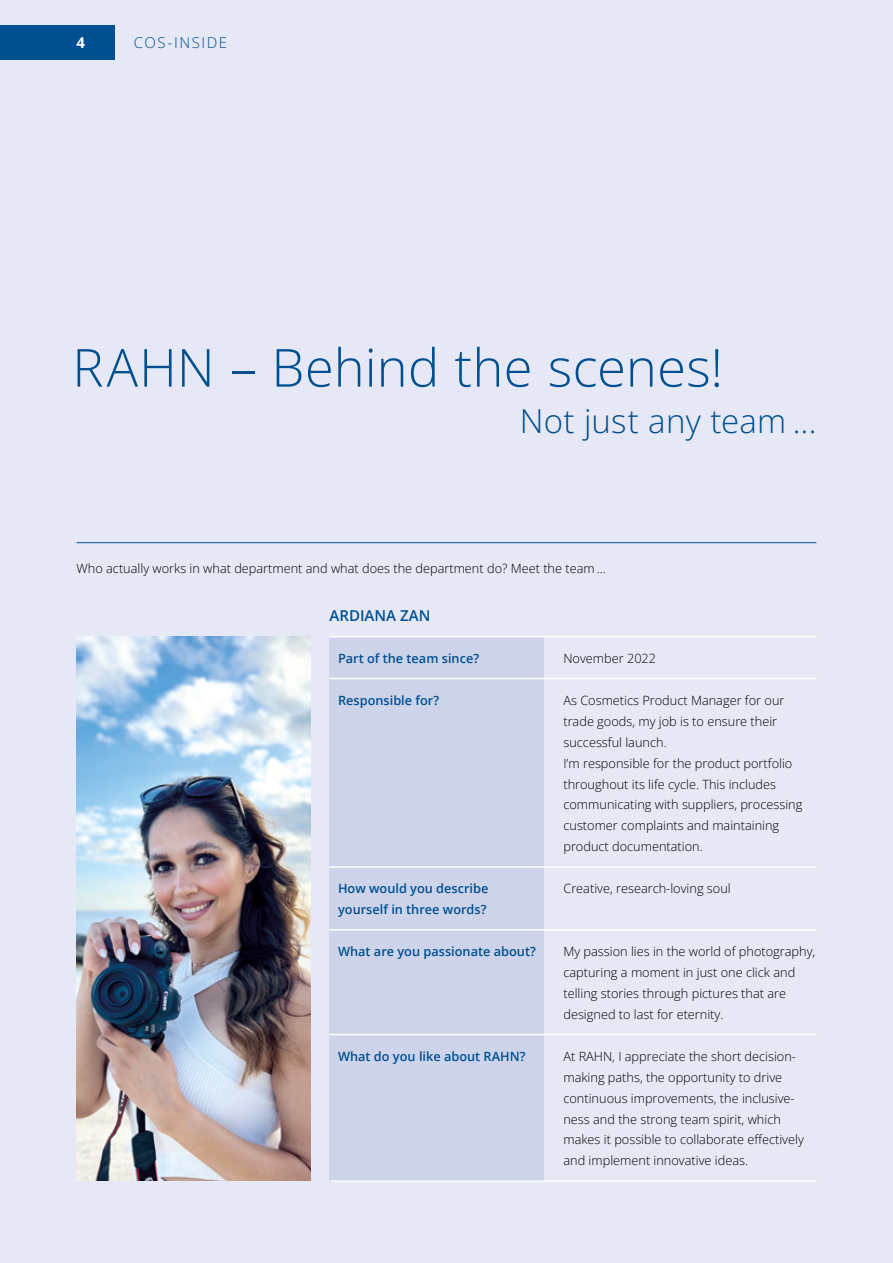
<style>
.page{position:relative;width:893px;height:1263px;background:#e6e9f5}
.page>*{position:absolute;margin:0;border:0;box-sizing:border-box;transform-origin:0 0}
.t1{font:52.5px "Open Sans";letter-spacing:.005em;color:#004f91}
.t2{font:33px "Open Sans";letter-spacing:.005em;color:#004f91}
.t3{font:15px "Open Sans";letter-spacing:.1em;color:#004f91}
.t4{font:600 15px "Open Sans";color:#004f91}
.t5{font:700 15px "Open Sans";color:#fff}
.t6{font:12.75px/21px "Open Sans";color:#000}
.t7{font:600 12.75px "Open Sans";color:#004f91}
</style>
<div class="page">
<div style="left:0;top:26px;width:115px;height:34px;background:#004f91"></div>
<hr style="left:77px;top:542px;width:739px;height:1px;background:#004f91">
<div style="left:330px;top:637px;width:214px;height:544px;background:#cdd4e9"></div>
<hr style="left:330px;top:636px;width:486px;height:1px;background:#fff">
<hr style="left:330px;top:678px;width:486px;height:1px;background:#fff">
<hr style="left:330px;top:866px;width:486px;height:2px;background:#fff">
<hr style="left:330px;top:929px;width:486px;height:1px;background:#fff">
<hr style="left:330px;top:1034px;width:486px;height:1px;background:#fff">
<hr style="left:330px;top:1180px;width:486px;height:2px;background:#fff">
<img style="left:77px;top:636px;width:233px;height:545px">
<p class="t5" style="left:77px;top:32px;width:10px">4</p>
<p class="t3" style="left:134px;top:32px;width:95px">COS-INSIDE</p>
<h1 class="t1" style="left:72px;top:332px;width:652px">RAHN – Behind the scenes!</h1>
<h2 class="t2" style="left:520px;top:399px;width:298px">Not just any team …</h2>
<p class="t6" style="left:77px;top:557px;width:531px">Who actually works in what department and what does the department do? Meet the team …</p>
<p class="t4" style="left:330px;top:605px;width:102px">ARDIANA ZAN</p>
<p class="t7" style="left:338px;top:649px;width:143px">Part of the team since?</p>
<p class="t6" style="left:563px;top:647px;width:94px">November 2022</p>
<p class="t7" style="left:338px;top:691px;width:103px">Responsible for?</p>
<p class="t6" style="left:563px;top:689px;width:240px">As Cosmetics Product Manager for our trade goods, my job is to ensure their successful launch.<br>I’m responsible for the product portfolio throughout its life cycle. This includes communicating with suppliers, processing customer complaints and maintaining product documentation.</p>
<p class="t7" style="left:338px;top:880px;width:152px">How would you describe</p>
<p class="t6" style="left:563px;top:878px;width:169px">Creative, research-loving soul</p>
<p class="t7" style="left:338px;top:901px;width:150px">yourself in three words?</p>
<p class="t7" style="left:338px;top:943px;width:199px">What are you passionate about?</p>
<p class="t6" style="left:563px;top:940px;width:253px">My passion lies in the world of photography, capturing a moment in just one click and telling stories through pictures that are designed to last for eternity.</p>
<p class="t7" style="left:338px;top:1047px;width:189px">What do you like about RAHN?</p>
<p class="t6" style="left:563px;top:1045px;width:242px">At RAHN, I appreciate the short decision&shy;making paths, the opportunity to drive continuous improvements, the inclusive&shy;ness and the strong team spirit, which makes it possible to collaborate effectively and implement innovative ideas.</p>
</div>
